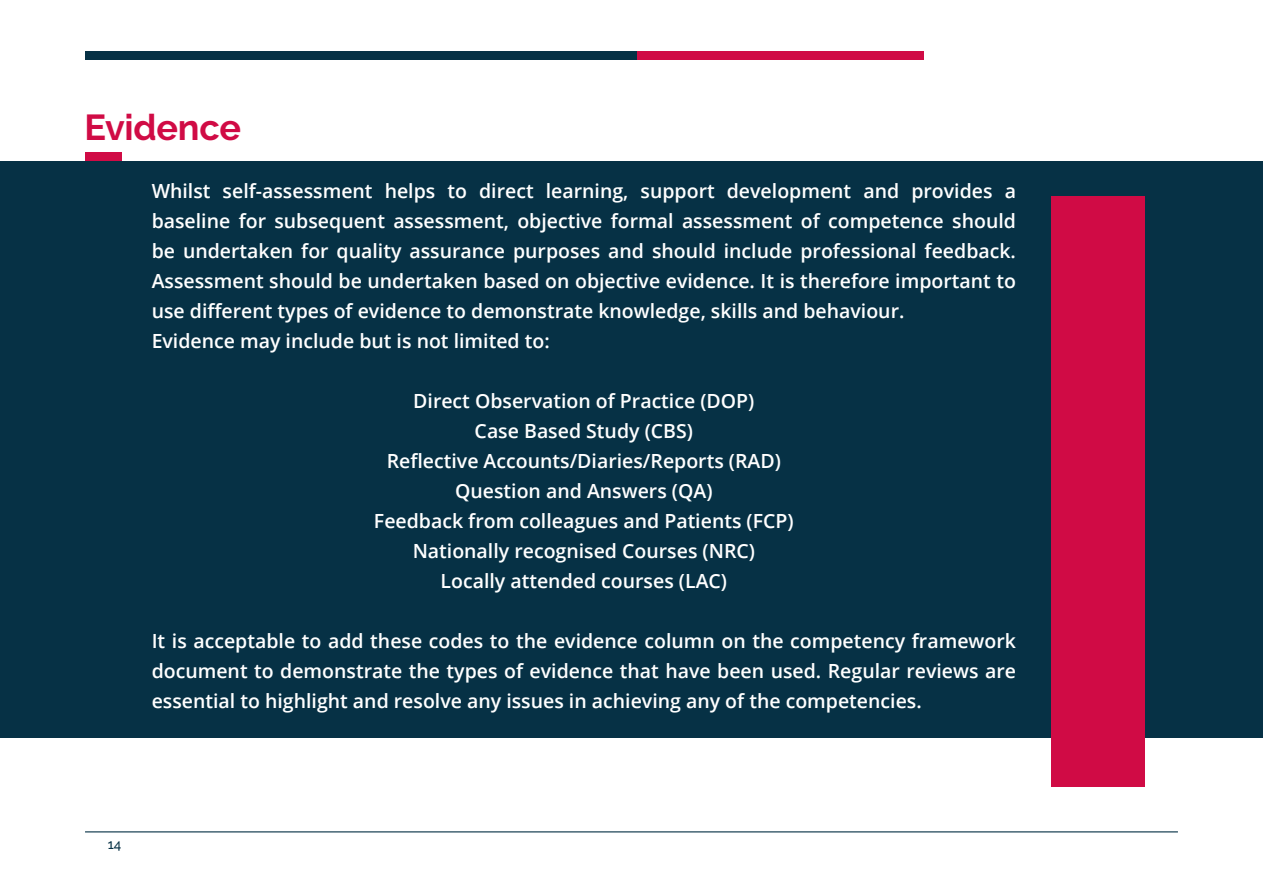
<style>
.page{position:relative;width:1263px;height:893px;background:#fff}
.page>*{position:absolute;margin:0;border:0;box-sizing:border-box;transform-origin:0 0}
.t1{font:700 36px "Raleway";letter-spacing:-.01em;color:#d00b45}
.t2{font:600 19.5px/30px "Open Sans";color:#fff;text-align:justify}
.t3{font:500 13.5px "Raleway";color:#063145}
</style>
<div class="page">
<hr style="left:85px;top:831px;width:1093px;height:1px;background:#063145">
<div style="left:85px;top:51px;width:552px;height:9px;background:#063145"></div>
<div style="left:637px;top:51px;width:287px;height:9px;background:#d00b45"></div>
<div style="left:0;top:161px;width:1263px;height:577px;background:#063145"></div>
<div style="left:85px;top:153px;width:37px;height:8px;background:#d00b45"></div>
<div style="left:1051px;top:196px;width:93px;height:591px;background:#d00b45"></div>
<p class="t1" style="left:84px;top:107px;width:158px">Evidence</p>
<p class="t2" style="left:152px;top:175px;width:866px">Whilst self-assessment helps to direct learning, support development and provides a baseline for subsequent assessment, objective formal assessment of competence should be undertaken for quality assurance purposes and should include professional feedback.<br>Assessment should be undertaken based on objective evidence. It is therefore important to use different types of evidence to demonstrate knowledge, skills and behaviour.</p>
<p class="t2" style="left:152px;top:325px;width:400px">Evidence may include but is not limited to:</p>
<p class="t2" style="left:413px;top:385px;width:343px">Direct Observation of Practice (DOP)</p>
<p class="t2" style="left:475px;top:415px;width:220px">Case Based Study (CBS)</p>
<p class="t2" style="left:387px;top:445px;width:396px">Reflective Accounts/Diaries/Reports (RAD)</p>
<p class="t2" style="left:455px;top:475px;width:259px">Question and Answers (QA)</p>
<p class="t2" style="left:374px;top:505px;width:421px">Feedback from colleagues and Patients (FCP)</p>
<p class="t2" style="left:413px;top:535px;width:344px">Nationally recognised Courses (NRC)</p>
<p class="t2" style="left:441px;top:565px;width:288px">Locally attended courses (LAC)</p>
<p class="t2" style="left:152px;top:625px;width:866px">It is acceptable to add these codes to the evidence column on the competency framework document to demonstrate the types of evidence that have been used. Regular reviews are essential to highlight and resolve any issues in achieving any of the competencies.</p>
<p class="t3" style="left:108px;top:837px;width:15px">14</p>
</div>
